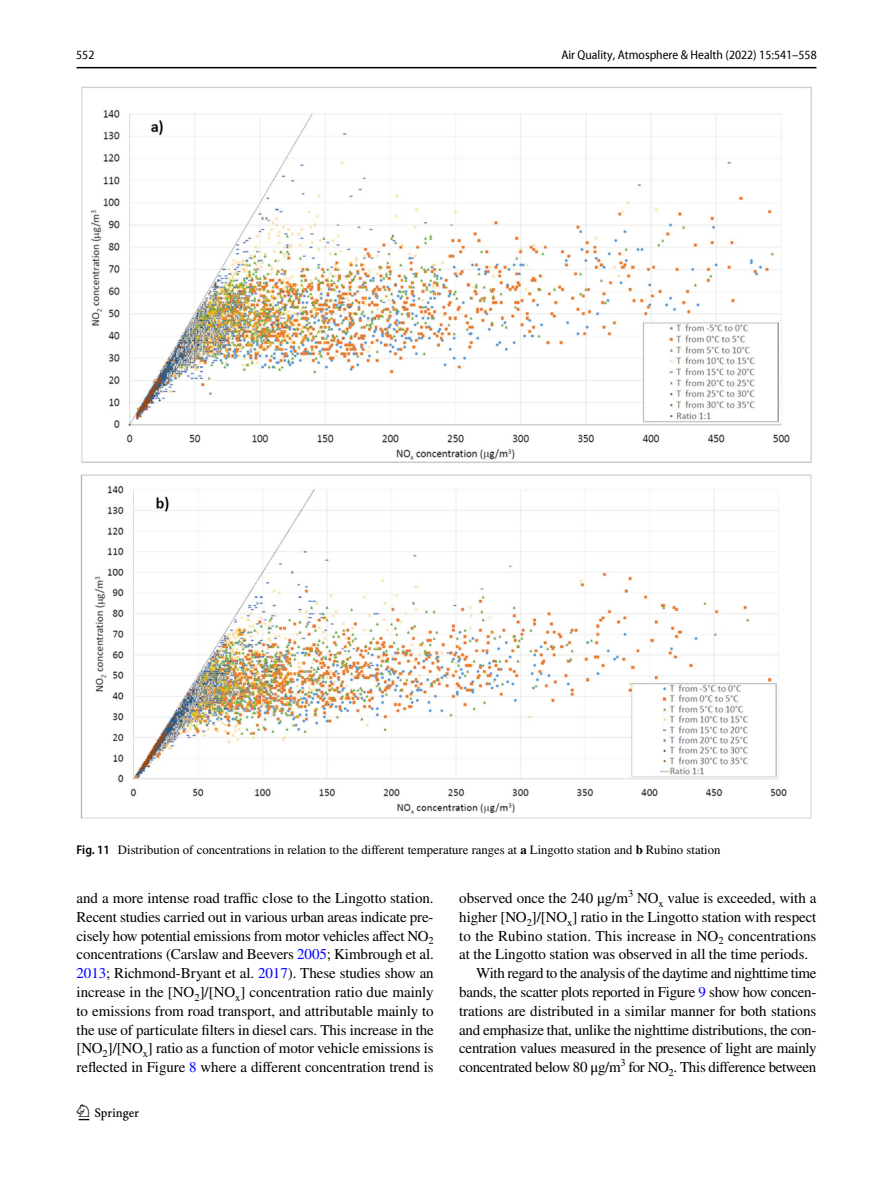
<style>
.page{position:relative;width:893px;height:1187px;background:#fff}
.page>*{position:absolute;margin:0;border:0;box-sizing:border-box;transform-origin:0 0}
.t1{font:22.5px "Springnew Regular 2";color:#000}
.t2{font:15px/18.8px "STIX";letter-spacing:-.01em;color:#000;text-align:justify}
.t3{font:12.75px "STIX";color:#000}
.t4{font:semi-condensed 12.75px "Myriad Pro Unic";color:#000}
.s1{font-family:"Myriad Pro";font-weight:600;font-stretch:semi-condensed}
.s2{font-weight:700}
.s3{color:#00f}
</style>
<div class="page">
<hr style="left:77px;top:67px;width:739px;height:1px;background:#000">
<img style="left:81px;top:87px;width:731px;height:731px">
<p class="t4" style="left:76px;top:50px;width:20px">552</p>
<p class="t4" style="left:561px;top:50px;width:257px">Air Quality, Atmosphere &amp; Health (2022) 15:541–558</p>
<p class="t3" style="left:77px;top:840px;width:645px"><span class="s1">Fig. 11</span> Distribution of concentrations in relation to the different temperature ranges at <span class="s2">a</span> Lingotto station and <span class="s2">b</span> Rubino station</p>
<p class="t2" style="left:77px;top:889px;width:359px">and a more intense road traffic close to the Lingotto station.<br>Recent studies carried out in various urban areas indicate pre&shy;cisely how potential emissions from motor vehicles affect NO<sub>2 </sub>concentrations (Carslaw and Beevers <span class="s3">2005</span>; Kimbrough et al.<br><span class="s3">2013</span>; Richmond-Bryant et al. <span class="s3">2017</span>). These studies show an increase in the [NO<sub>2</sub>]/[NO<sub>x</sub>] concentration ratio due mainly to emissions from road transport, and attributable mainly to the use of particulate filters in diesel cars. This increase in the [NO<sub>2</sub>]/[NO<sub>x</sub>] ratio as a function of motor vehicle emissions is reflected in Figure <span class="s3">8</span> where a different concentration trend is</p>
<p class="t2" style="left:459px;top:889px;width:359px">observed once the 240 μg/m<sup>3</sup> NO<sub>x</sub> value is exceeded, with a</p>
<p class="t2" style="left:459px;top:908px;width:359px">higher [NO<sub>2</sub>]/[NO<sub>x</sub>] ratio in the Lingotto station with respect</p>
<p class="t2" style="left:459px;top:927px;width:359px">to the Rubino station. This increase in NO<sub>2</sub> concentrations</p>
<p class="t2" style="left:459px;top:946px;width:350px">at the Lingotto station was observed in all the time periods.</p>
<p class="t2" style="left:476px;top:964px;width:342px">With regard to the analysis of the daytime and nighttime time</p>
<p class="t2" style="left:459px;top:983px;width:359px">bands, the scatter plots reported in Figure <span class="s3">9</span> show how concen-</p>
<p class="t2" style="left:459px;top:1002px;width:358px">trations are distributed in a similar manner for both stations</p>
<p class="t2" style="left:459px;top:1021px;width:359px">and emphasize that, unlike the nighttime distributions, the con-</p>
<p class="t2" style="left:459px;top:1039px;width:359px">centration values measured in the presence of light are mainly</p>
<p class="t2" style="left:459px;top:1058px;width:359px">concentrated below 80 μg/m<sup>3</sup> for NO<sub>2</sub>. This difference between</p>
<h1 class="t1" style="left:79px;top:1104px;width:62px">1 3</h1>
</div>
